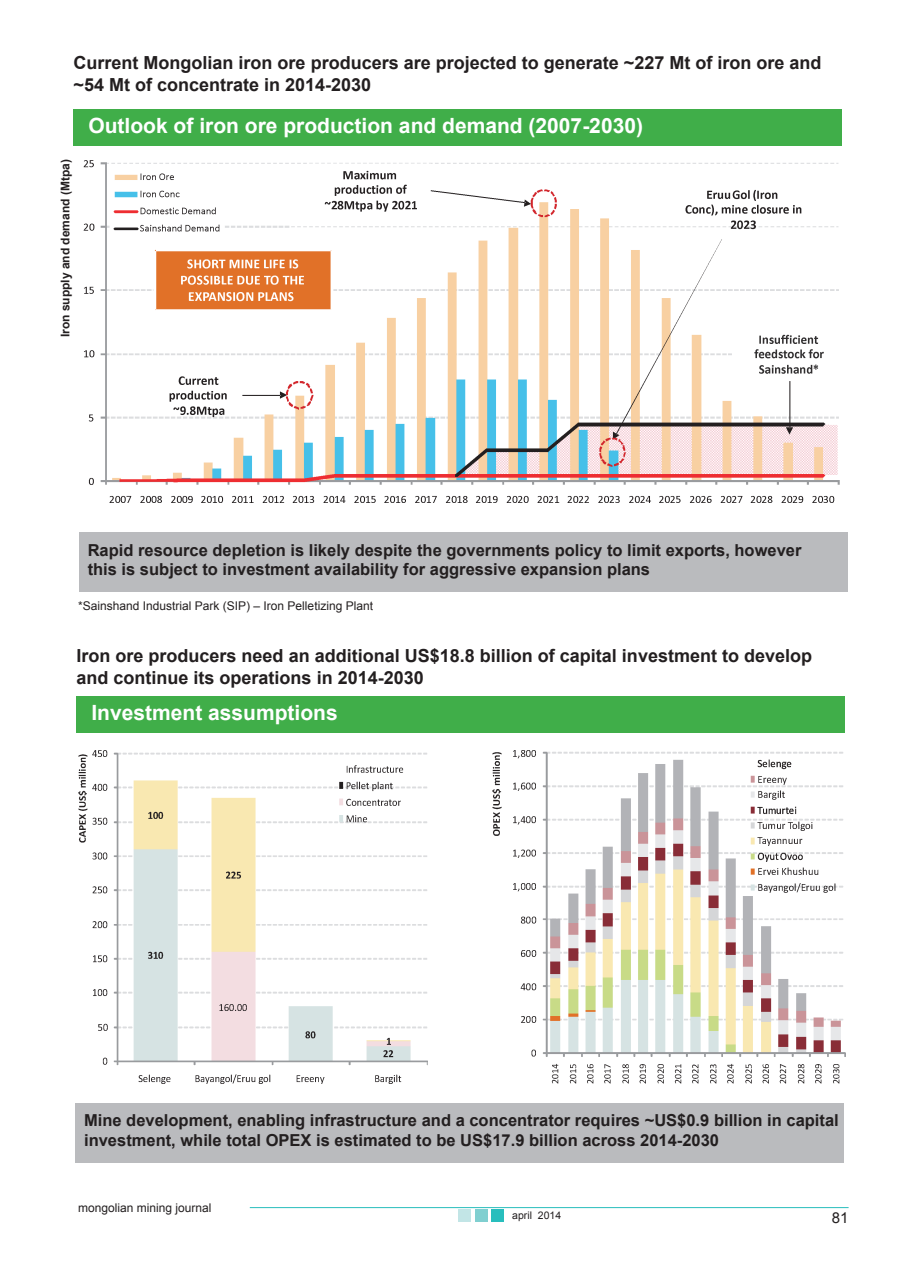
<style>
.page{position:relative;width:902px;height:1263px;background:#fff}
.page>*{position:absolute;margin:0;border:0;box-sizing:border-box;transform-origin:0 0}
.t1{font:700 21px "Arial";color:#fff}
.t2{font:700 18px/21.6px "Arial";color:#231f20}
.t3{font:700 16.5px/19.8px "Arial";color:#231f20}
.t4{font:15px "Arial";color:#231f20}
.t5{font:12px "Arial";color:#231f20}
.t6{font:700 12px "Arial";color:#231f20}
.t7{font:10.5px "Arial";color:#231f20}
</style>
<div class="page">
<div style="left:475px;top:1209px;width:12px;height:13px;background:#80cfd0"></div>
<div style="left:458px;top:1209px;width:13px;height:13px;background:#c2e5e6"></div>
<hr style="left:250px;top:1207px;width:598px;height:1px;background:#28bebd">
<div style="left:491px;top:1209px;width:12px;height:13px;background:#28bebd"></div>
<div style="left:73px;top:110px;width:769px;height:36px;background:#40ae49"></div>
<div style="left:76px;top:696px;width:769px;height:37px;background:#40ae49"></div>
<div style="left:79px;top:532px;width:768px;height:60px;background:#babbbe"></div>
<div style="left:75px;top:1103px;width:768px;height:59px;background:#babbbe"></div>
<img style="left:83px;top:160px;width:757px;height:342px">
<img style="left:79px;top:751px;width:348px;height:332px">
<img style="left:492px;top:750px;width:353px;height:333px">
<p class="t2" style="left:73px;top:53px;width:749px">Current Mongolian iron ore producers are projected to generate ~227 Mt of iron ore and ~54 Mt of concentrate in 2014-2030</p>
<p class="t6" style="left:57px;top:337px;width:180px;rotate:-90deg">Iron supply and demand (Mtpa)</p>
<p class="t1" style="left:88px;top:112px;width:556px">Outlook of iron ore production and demand (2007-2030)</p>
<p class="t3" style="left:88px;top:540px;width:715px">Rapid resource depletion is likely despite the governments policy to limit exports, however</p>
<p class="t3" style="left:88px;top:560px;width:564px">this is subject to investment availability for aggressive expansion plans</p>
<p class="t5" style="left:78px;top:598px;width:296px">*Sainshand Industrial Park (SIP) – Iron Pelletizing Plant</p>
<p class="t2" style="left:76px;top:646px;width:737px">Iron ore producers need an additional US$18.8 billion of capital investment to develop and continue its operations in 2014-2030</p>
<p class="t1" style="left:91px;top:699px;width:248px">Investment assumptions</p>
<p class="t3" style="left:84px;top:1111px;width:756px">Mine development, enabling infrastructure and a concentrator requires ~US$0.9 billion in capital investment, while total OPEX is estimated to be US$17.9 billion across 2014-2030</p>
<p class="t5" style="left:78px;top:1200px;width:135px">mongolian mining journal</p>
<p class="t7" style="left:512px;top:1208px;width:51px">april 2014</p>
<p class="t4" style="left:831px;top:1208px;width:18px">81</p>
</div>
